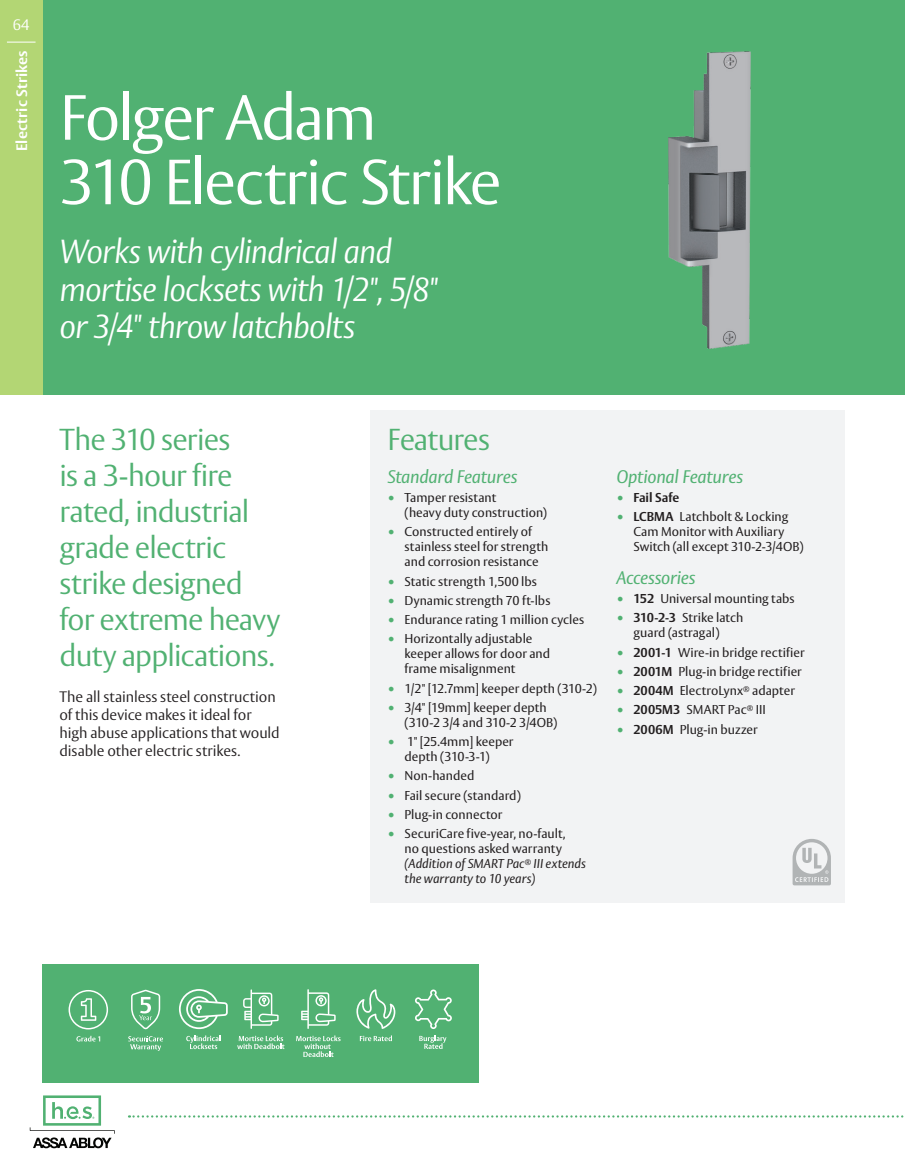
<style>
.page{position:relative;width:905px;height:1175px;background:#fff}
.page>*{position:absolute;margin:0;border:0;box-sizing:border-box;transform-origin:0 0}
.Header_Headline{font:300 63px/64.5px "ASSA Vesta";letter-spacing:-.035em;color:#fff}
.Header_Descriptive{font:italic 300 33px/37.5px "ASSA Vesta";letter-spacing:-.03em;color:#fff}
.Section_Headline{font:300 30px/36px "ASSA Vesta";letter-spacing:-.025em;color:#51b172}
.Spec_Features_Header{font:italic 18px "ASSA Vesta";letter-spacing:-.015em;color:#51b172}
.Section_BodyCopy{font:300 15px/18px "ASSA Vesta";letter-spacing:-.005em;color:#231f20}
.t1{font:700 15px "ASSA Vesta";letter-spacing:.015em;color:#fff}
.t2{font:300 15px "ASSA Vesta";color:#fff}
.t3{font:12.75px/15px "ASSA Vesta";color:#231f20}
.t4{font:700 12.75px "ASSA Vesta";color:#231f20}
.s1{font-size:15px;color:#51b172}
.s2{font-style:italic}
.s3{font-weight:400;font-size:15px;color:#51b172}
.s4{font-weight:700}
</style>
<div class="page">
<div style="left:41px;top:0;width:863px;height:394px;background:#51b172"></div>
<svg style="left:129px;top:1115px;width:775px;height:2px"></svg>
<svg style="left:30px;top:1095px;width:85px;height:53px"></svg>
<div style="left:0;top:0;width:43px;height:394px;background:#b3d674"></div>
<svg style="left:7px;top:42px;width:29px;height:1px"></svg>
<div style="left:370px;top:410px;width:475px;height:492px;background:#f2f3f4"></div>
<svg style="left:792px;top:839px;width:39px;height:46px"></svg>
<img style="left:668px;top:51px;width:82px;height:297px">
<div style="left:43px;top:964px;width:436px;height:118px;background:#51b172"></div>
<svg style="left:76px;top:1035px;width:24px;height:6px"></svg>
<svg style="left:69px;top:990px;width:39px;height:39px"></svg>
<svg style="left:128px;top:1036px;width:35px;height:15px"></svg>
<svg style="left:131px;top:989px;width:29px;height:40px"></svg>
<svg style="left:179px;top:989px;width:49px;height:40px"></svg>
<svg style="left:186px;top:1035px;width:34px;height:14px"></svg>
<svg style="left:243px;top:989px;width:35px;height:39px"></svg>
<svg style="left:237px;top:1035px;width:47px;height:14px"></svg>
<svg style="left:301px;top:989px;width:34px;height:39px"></svg>
<svg style="left:296px;top:1035px;width:44px;height:22px"></svg>
<svg style="left:356px;top:989px;width:39px;height:39px"></svg>
<svg style="left:360px;top:1035px;width:32px;height:6px"></svg>
<svg style="left:415px;top:989px;width:37px;height:40px"></svg>
<svg style="left:419px;top:1035px;width:27px;height:14px"></svg>
<p class="t2" style="left:13px;top:16px;width:18px">64</p>
<p class="t1" style="left:13px;top:151px;width:102px;rotate:-90deg">Electric Strikes</p>
<p class="Header_Headline" style="left:60px;top:88px;width:443px">Folger Adam<br>310 Electric Strike</p>
<p class="Header_Descriptive" style="left:60px;top:234px;width:381px">Works with cylindrical and mortise locksets with 1/2", 5/8" or 3/4" throw latchbolts</p>
<p class="Section_Headline" style="left:60px;top:423px;width:222px">The 310 series<br>is a 3-hour fire rated, industrial grade electric strike designed for extreme heavy duty applications.</p>
<p class="Section_BodyCopy" style="left:60px;top:688px;width:222px">The all stainless steel construction of this device makes it ideal for high abuse applications that would disable other electric strikes.</p>
<p class="Section_Headline" style="left:387px;top:423px;width:104px">Features</p>
<p class="Spec_Features_Header" style="left:387px;top:465px;width:131px">Standard Features</p>
<p class="t3" style="left:404px;top:490px;width:144px;text-indent:-17px"><span class="s1">•</span> Tamper resistant<br>(heavy duty construction)</p>
<p class="t3" style="left:404px;top:525px;width:145px;text-indent:-17px"><span class="s1">•</span> Constructed entirely of stainless steel for strength and corrosion resistance</p>
<p class="t3" style="left:387px;top:574px;width:151px"><span class="s1">•</span> Static strength 1,500 lbs</p>
<p class="t3" style="left:387px;top:593px;width:164px"><span class="s1">•</span> Dynamic strength 70 ft-lbs</p>
<p class="t3" style="left:387px;top:612px;width:198px"><span class="s1">•</span> Endurance rating 1 million cycles</p>
<p class="t3" style="left:404px;top:632px;width:147px;text-indent:-17px"><span class="s1">•</span> Horizontally adjustable keeper allows for door and frame misalignment</p>
<p class="t3" style="left:387px;top:681px;width:211px"><span class="s1">•</span> 1/2" [12.7mm] keeper depth (310-2)</p>
<p class="t3" style="left:404px;top:700px;width:154px;text-indent:-17px"><span class="s1">•</span> 3/4" [19mm] keeper depth (310-2 3/4 and 310-2 3/4OB)</p>
<p class="t3" style="left:387px;top:734px;width:128px;text-align:center"><span class="s1">•</span> 1" [25.4mm] keeper depth (310-3-1)</p>
<p class="t3" style="left:387px;top:769px;width:88px"><span class="s1">•</span> Non-handed</p>
<p class="t3" style="left:387px;top:788px;width:135px"><span class="s1">•</span> Fail secure (standard)</p>
<p class="t3" style="left:387px;top:807px;width:116px"><span class="s1">•</span> Plug-in connector</p>
<p class="t3" style="left:404px;top:826px;width:183px;text-indent:-17px"><span class="s1">•</span> SecuriCare five-year, no-fault,<br>no questions asked warranty <span class="s2">(Addition of SMART Pac</span><sup>®</sup> <span class="s2">III extends the warranty to 10 years)</span></p>
<p class="Spec_Features_Header" style="left:616px;top:465px;width:128px">Optional Features</p>
<p class="t4" style="left:616px;top:489px;width:64px"><span class="s3">•</span> Fail Safe</p>
<p class="t3" style="left:633px;top:510px;width:172px;text-indent:-17px"><span class="s1">•</span> <span class="s4">LCBMA</span> Latchbolt &amp; Locking<br>Cam Monitor with Auxiliary<br>Switch (all except 310-2-3/4OB)</p>
<p class="Spec_Features_Header" style="left:616px;top:566px;width:81px">Accessories</p>
<p class="t3" style="left:616px;top:591px;width:180px"><span class="s1">•</span> <span class="s4">152</span> Universal mounting tabs</p>
<p class="t3" style="left:616px;top:611px;width:128px;text-align:center"><span class="s1">•</span> <span class="s4">310-2-3</span> Strike latch guard (astragal)</p>
<p class="t3" style="left:616px;top:645px;width:190px"><span class="s1">•</span> <span class="s4">2001-1</span> Wire-in bridge rectifier</p>
<p class="t3" style="left:616px;top:664px;width:187px"><span class="s1">•</span> <span class="s4">2001M</span> Plug-in bridge rectifier</p>
<p class="t3" style="left:616px;top:683px;width:180px"><span class="s1">•</span> <span class="s4">2004M</span> ElectroLynx<sup>®</sup> adapter</p>
<p class="t3" style="left:616px;top:703px;width:151px"><span class="s1">•</span> <span class="s4">2005M3</span> SMART Pac<sup>®</sup> III</p>
<p class="t3" style="left:616px;top:722px;width:143px"><span class="s1">•</span> <span class="s4">2006M</span> Plug-in buzzer</p>
</div>
